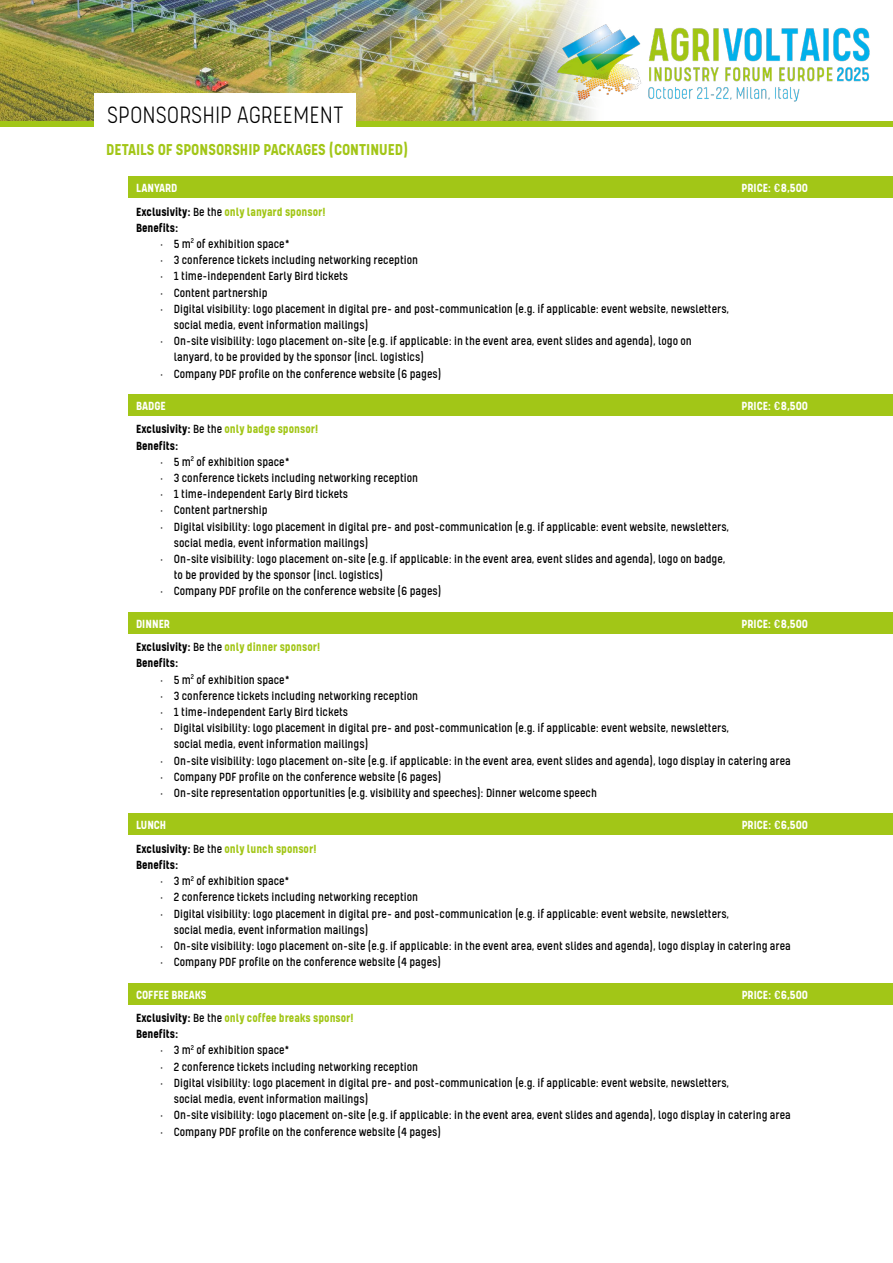
<style>
.page{position:relative;width:893px;height:1263px;background:#fff}
.page>*{position:absolute;margin:0;border:0;box-sizing:border-box;transform-origin:0 0}
.t1{font:300 27px "Kelpt Sans B1";color:#000}
.t2{font:700 18px "Kelpt Sans B1";color:#a2c617}
.t3{font:13.5px/16.2px "Kelpt Sans B1";color:#000}
.t4{font:700 13.5px/16.2px "Kelpt Sans B1";color:#000}
.t5{font:700 13.5px "Kelpt Sans B1";color:#fff}
.t6{font:700 13.5px/16.2px "Kelpt Sans B1";color:#a2c617}
.s1{font-weight:400}
.s2{color:#a2c617}
.s3{color:#000}
.s4{font-weight:400;color:#000}
</style>
<div class="page">
<img style="left:0;top:0;width:532px;height:121px">
<img style="left:532px;top:0;width:62px;height:121px">
<div style="left:0;top:121px;width:893px;height:6px;background:#a2c617"></div>
<div style="left:94px;top:94px;width:262px;height:38px;background:#fff"></div>
<img style="left:557px;top:22px;width:313px;height:79px">
<div style="left:128px;top:176px;width:765px;height:22px;background:#a2c617"></div>
<div style="left:128px;top:394px;width:765px;height:22px;background:#a2c617"></div>
<div style="left:128px;top:612px;width:765px;height:22px;background:#a2c617"></div>
<div style="left:128px;top:813px;width:765px;height:22px;background:#a2c617"></div>
<div style="left:128px;top:983px;width:765px;height:22px;background:#a2c617"></div>
<h1 class="t1" style="left:107px;top:100px;width:238px">SPONSORSHIP AGREEMENT</h1>
<h2 class="t2" style="left:106px;top:139px;width:303px">DETAILS OF SPONSORSHIP PACKAGES (CONTINUED)</h2>
<p class="t5" style="left:136px;top:180px;width:43px">LANYARD</p>
<p class="t5" style="left:742px;top:180px;width:68px">PRICE: <span class="s1">€</span>8,500</p>
<p class="t4" style="left:136px;top:203px;width:191px">Exclusivity: <span class="s1">Be the</span> <span class="s2">only lanyard sponsor!<br></span>Benefits:</p>
<p class="t3" style="left:160px;top:235px;width:131px">• 5 m<sup>2</sup> of exhibition space*</p>
<p class="t3" style="left:160px;top:252px;width:259px">• 3 conference tickets including networking reception</p>
<p class="t3" style="left:160px;top:268px;width:190px">• 1 time-independent Early Bird tickets</p>
<p class="t3" style="left:160px;top:284px;width:109px">• Content partnership</p>
<p class="t3" style="left:174px;top:300px;width:557px;text-indent:-14px">• Digital visibility: logo placement in digital pre- and post-communication (e.g. if applicable: event website, newsletters, social media, event information mailings)</p>
<p class="t3" style="left:174px;top:333px;width:520px;text-indent:-14px">• On-site visibility: logo placement on-site (e.g. if applicable: in the event area, event slides and agenda), logo on lanyard, to be provided by the sponsor (incl. logistics)</p>
<p class="t3" style="left:160px;top:365px;width:283px">• Company PDF profile on the conference website (6 pages)</p>
<p class="t5" style="left:136px;top:398px;width:31px">BADGE</p>
<p class="t5" style="left:742px;top:398px;width:68px">PRICE: <span class="s1">€</span>8,500</p>
<p class="t4" style="left:136px;top:421px;width:184px">Exclusivity: <span class="s1">Be the</span> <span class="s2">only badge sponsor!<br></span>Benefits:</p>
<p class="t3" style="left:160px;top:453px;width:131px">• 5 m<sup>2</sup> of exhibition space*</p>
<p class="t3" style="left:160px;top:469px;width:259px">• 3 conference tickets including networking reception</p>
<p class="t3" style="left:160px;top:486px;width:190px">• 1 time-independent Early Bird tickets</p>
<p class="t3" style="left:160px;top:502px;width:109px">• Content partnership</p>
<p class="t3" style="left:174px;top:518px;width:557px;text-indent:-14px">• Digital visibility: logo placement in digital pre- and post-communication (e.g. if applicable: event website, newsletters, social media, event information mailings)</p>
<p class="t3" style="left:174px;top:550px;width:553px;text-indent:-14px">• On-site visibility: logo placement on-site (e.g. if applicable: in the event area, event slides and agenda), logo on badge, to be provided by the sponsor (incl. logistics)</p>
<p class="t3" style="left:160px;top:583px;width:283px">• Company PDF profile on the conference website (6 pages)</p>
<p class="t5" style="left:136px;top:616px;width:35px">DINNER</p>
<p class="t5" style="left:742px;top:616px;width:68px">PRICE: <span class="s1">€</span>8,500</p>
<p class="t4" style="left:136px;top:639px;width:186px">Exclusivity: <span class="s1">Be the</span> <span class="s2">only dinner sponsor!<br></span>Benefits:</p>
<p class="t3" style="left:160px;top:671px;width:131px">• 5 m<sup>2</sup> of exhibition space*</p>
<p class="t3" style="left:160px;top:687px;width:259px">• 3 conference tickets including networking reception</p>
<p class="t3" style="left:160px;top:703px;width:190px">• 1 time-independent Early Bird tickets</p>
<p class="t3" style="left:174px;top:720px;width:557px;text-indent:-14px">• Digital visibility: logo placement in digital pre- and post-communication (e.g. if applicable: event website, newsletters, social media, event information mailings)</p>
<p class="t3" style="left:160px;top:752px;width:632px">• On-site visibility: logo placement on-site (e.g. if applicable: in the event area, event slides and agenda), logo display in catering area</p>
<p class="t3" style="left:160px;top:768px;width:283px">• Company PDF profile on the conference website (6 pages)</p>
<p class="t3" style="left:160px;top:784px;width:438px">• On-site representation opportunities (e.g. visibility and speeches): Dinner welcome speech</p>
<p class="t5" style="left:136px;top:818px;width:32px">LUNCH</p>
<p class="t5" style="left:742px;top:818px;width:68px">PRICE: <span class="s1">€</span>6,500</p>
<p class="t4" style="left:136px;top:840px;width:182px">Exclusivity: <span class="s1">Be the</span> <span class="s2">only lunch sponsor!<br></span>Benefits:</p>
<p class="t3" style="left:160px;top:873px;width:131px">• 3 m<sup>2</sup> of exhibition space*</p>
<p class="t3" style="left:160px;top:889px;width:259px">• 2 conference tickets including networking reception</p>
<p class="t3" style="left:174px;top:905px;width:557px;text-indent:-14px">• Digital visibility: logo placement in digital pre- and post-communication (e.g. if applicable: event website, newsletters, social media, event information mailings)</p>
<p class="t3" style="left:160px;top:937px;width:632px">• On-site visibility: logo placement on-site (e.g. if applicable: in the event area, event slides and agenda), logo display in catering area</p>
<p class="t3" style="left:160px;top:954px;width:282px">• Company PDF profile on the conference website (4 pages)</p>
<p class="t5" style="left:136px;top:987px;width:72px">COFFEE BREAKS</p>
<p class="t5" style="left:742px;top:987px;width:68px">PRICE: <span class="s1">€</span>6,500</p>
<p class="t6" style="left:136px;top:1009px;width:219px"><span class="s3">Exclusivity:</span> <span class="s4">Be the</span> only coffee breaks sponsor!<br><span class="s3">Benefits:</span></p>
<p class="t3" style="left:160px;top:1042px;width:131px">• 3 m<sup>2</sup> of exhibition space*</p>
<p class="t3" style="left:160px;top:1058px;width:259px">• 2 conference tickets including networking reception</p>
<p class="t3" style="left:174px;top:1074px;width:557px;text-indent:-14px">• Digital visibility: logo placement in digital pre- and post-communication (e.g. if applicable: event website, newsletters, social media, event information mailings)</p>
<p class="t3" style="left:160px;top:1107px;width:632px">• On-site visibility: logo placement on-site (e.g. if applicable: in the event area, event slides and agenda), logo display in catering area</p>
<p class="t3" style="left:160px;top:1123px;width:282px">• Company PDF profile on the conference website (4 pages)</p>
</div>
